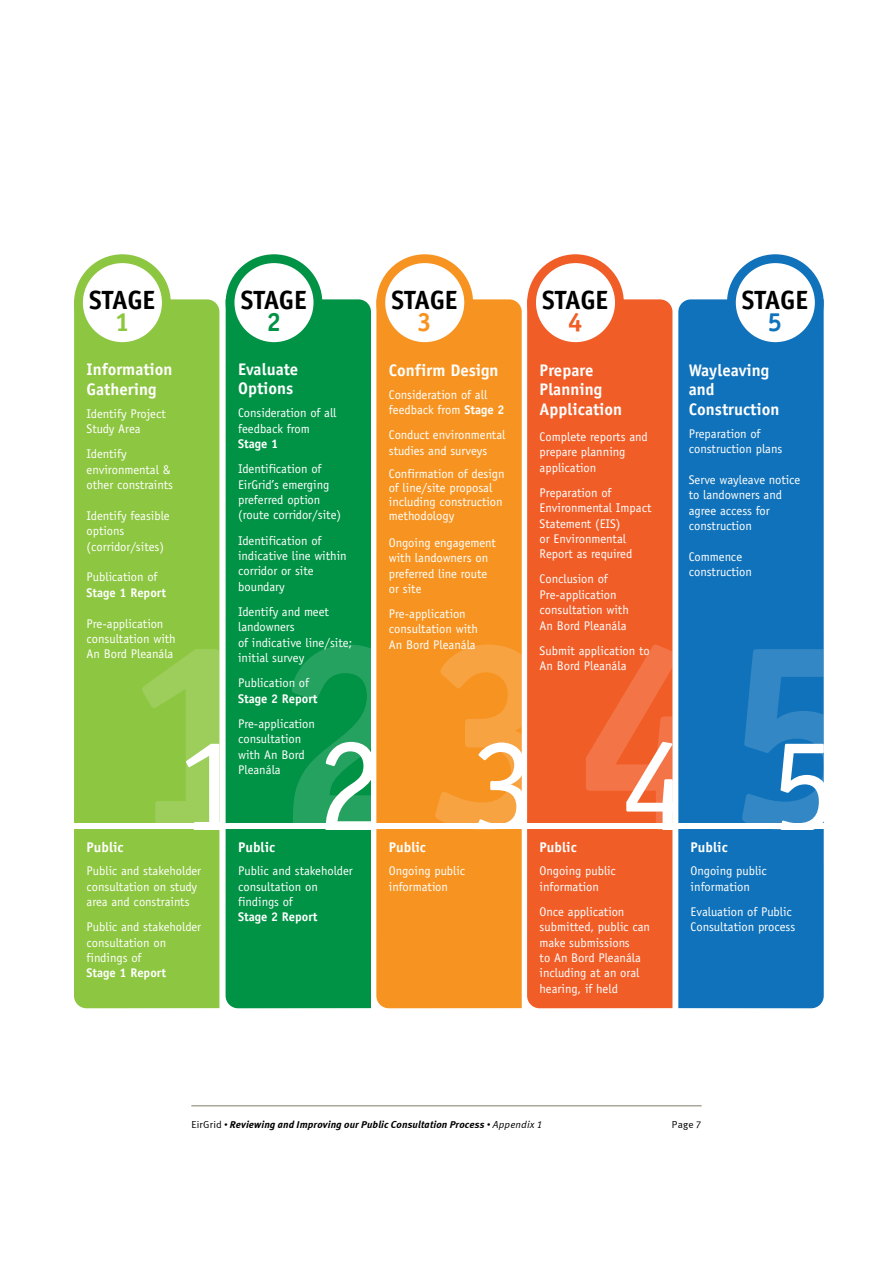
<style>
.page{position:relative;width:893px;height:1263px;background:#fff}
.page>*{position:absolute;margin:0;border:0;box-sizing:border-box;transform-origin:0 0}
.t1{font:700 264.3px "Officina Sans";color:#fff}
.t2{font:135.3px "Officina Sans";color:#fff}
.t3{font:700 26.4px "Officina Sans";letter-spacing:-.01em;color:#000}
.t4{font:700 26.4px "Officina Sans";color:#8dc640}
.t5{font:700 26.4px "Officina Sans";color:#009245}
.t6{font:700 26.4px "Officina Sans";color:#f79421}
.t7{font:700 26.4px "Officina Sans";color:#f15d27}
.t8{font:700 26.4px "Officina Sans";color:#1072ba}
.t9{font:700 16.8px/19.6px "Officina Sans";color:#fff}
.t10{font:700 14.1px "Officina Sans";color:#fff}
.t11{font:12.6px/15.5px "Officina Sans";color:#fff}
.t12{font:700 12.6px "Officina Sans";color:#fff}
.t13{font:italic 10.2px "Meta Bold LF";letter-spacing:.015em;color:#000}
.t14{font:10.2px "Meta Normal LF";color:#000}
.s1{font-weight:700}
.s2{font-family:"Meta Normal LF";font-style:normal}
.s3{font-size:7.2px}
.s4{font-family:"Meta Normal LF";font-size:7.2px}
.s5{font-family:"Meta Normal LF"}
</style>
<div class="page">
<hr style="left:191px;top:1105px;width:511px;height:1px;background:#857c67">
<div style="left:74px;top:299px;width:145px;height:709px;background:#8dc640"></div>
<div style="left:78px;top:259px;width:88px;height:88px;background:#fff;border-radius:50%"></div>
<div style="left:74px;top:254px;width:97px;height:97px;border:9px solid #8dc640;border-radius:50%"></div>
<div style="left:226px;top:299px;width:145px;height:709px;background:#009245"></div>
<div style="left:230px;top:259px;width:88px;height:88px;background:#fff;border-radius:50%"></div>
<div style="left:226px;top:254px;width:96px;height:97px;border:9px solid #009245;border-radius:50%"></div>
<div style="left:376px;top:299px;width:146px;height:709px;background:#f79421"></div>
<div style="left:381px;top:259px;width:88px;height:88px;background:#fff;border-radius:50%"></div>
<div style="left:376px;top:254px;width:97px;height:97px;border:9px solid #f79421;border-radius:50%"></div>
<div style="left:527px;top:299px;width:145px;height:709px;background:#f15d27"></div>
<div style="left:532px;top:259px;width:87px;height:88px;background:#fff;border-radius:50%"></div>
<div style="left:527px;top:254px;width:97px;height:97px;border:9px solid #f15d27;border-radius:50%"></div>
<div style="left:678px;top:299px;width:146px;height:709px;background:#1072ba"></div>
<div style="left:731px;top:259px;width:88px;height:88px;background:#fff;border-radius:50%"></div>
<div style="left:727px;top:254px;width:97px;height:97px;border:9px solid #1072ba;border-radius:50%"></div>
<div style="left:71px;top:823px;width:753px;height:6px;background:#fff"></div>
<svg style="left:780px;top:744px;width:44px;height:79px"></svg>
<h3 class="t3" style="left:89px;top:283px;width:68px">STAGE</h3>
<h3 class="t4" style="left:115px;top:305px;width:16px">1</h3>
<h3 class="t3" style="left:241px;top:283px;width:68px">STAGE</h3>
<h3 class="t5" style="left:266px;top:305px;width:16px">2</h3>
<h3 class="t3" style="left:391px;top:283px;width:68px">STAGE</h3>
<h3 class="t6" style="left:417px;top:305px;width:16px">3</h3>
<h3 class="t3" style="left:542px;top:283px;width:68px">STAGE</h3>
<h3 class="t7" style="left:568px;top:305px;width:16px">4</h3>
<h3 class="t3" style="left:742px;top:283px;width:68px">STAGE</h3>
<h3 class="t8" style="left:768px;top:305px;width:16px">5</h3>
<h3 class="t9" style="left:238px;top:359px;width:62px">Evaluate<br>Options</h3>
<p class="t11" style="left:238px;top:405px;width:100px">Consideration of all feedback from</p>
<p class="t12" style="left:238px;top:436px;width:42px">Stage 1</p>
<p class="t11" style="left:238px;top:461px;width:105px">Identification of<br>EirGrid’s emerging preferred option (route corridor/site)</p>
<p class="t11" style="left:238px;top:533px;width:110px">Identification of indicative line within corridor or site boundary</p>
<p class="t11" style="left:238px;top:604px;width:116px">Identify and meet landowners<br>of indicative line/site; initial survey</p>
<p class="t11" style="left:238px;top:675px;width:72px">Publication of</p>
<p class="t12" style="left:238px;top:690px;width:81px">Stage 2 Report</p>
<p class="t11" style="left:238px;top:716px;width:78px">Pre-application consultation with An Bord<br>Pleanála</p>
<h3 class="t9" style="left:87px;top:359px;width:88px">Information<br>Gathering</h3>
<p class="t11" style="left:87px;top:406px;width:81px">Identify Project<br>Study Area</p>
<p class="t11" style="left:87px;top:446px;width:88px">Identify environmental &amp; other constraints</p>
<p class="t11" style="left:87px;top:508px;width:85px">Identify feasible options (corridor/sites)</p>
<p class="t11" style="left:87px;top:569px;width:72px">Publication of</p>
<p class="t12" style="left:87px;top:585px;width:81px">Stage 1 Report</p>
<p class="t11" style="left:87px;top:616px;width:91px">Pre-application consultation with<br>An Bord Pleanála</p>
<h3 class="t9" style="left:389px;top:360px;width:111px">Confirm Design</h3>
<p class="t11" style="left:389px;top:387px;width:117px">Consideration of all feedback from <span class="s1">Stage 2</span></p>
<p class="t11" style="left:389px;top:427px;width:118px">Conduct environmental studies and surveys</p>
<p class="t11" style="left:389px;top:467px;width:117px;line-height:14px">Confirmation of design of line/site proposal including construction methodology</p>
<p class="t11" style="left:389px;top:535px;width:109px">Ongoing engagement with landowners on preferred line route or site</p>
<p class="t11" style="left:389px;top:606px;width:91px">Pre-application consultation with<br>An Bord Pleanála</p>
<h3 class="t9" style="left:689px;top:360px;width:92px">Wayleaving and<br>Construction</h3>
<p class="t11" style="left:689px;top:426px;width:95px">Preparation of construction plans</p>
<p class="t11" style="left:689px;top:472px;width:113px">Serve wayleave notice to landowners and agree access for construction</p>
<p class="t11" style="left:689px;top:549px;width:65px">Commence construction</p>
<h3 class="t9" style="left:540px;top:360px;width:84px">Prepare<br>Planning<br>Application</h3>
<p class="t11" style="left:540px;top:429px;width:110px">Complete reports and prepare planning application</p>
<p class="t11" style="left:540px;top:485px;width:113px">Preparation of<br>Environmental Impact<br>Statement (EIS)<br>or Environmental<br>Report as required</p>
<p class="t11" style="left:540px;top:571px;width:91px">Conclusion of<br>Pre-application consultation with<br>An Bord Pleanála</p>
<p class="t11" style="left:540px;top:643px;width:112px">Submit application to<br>An Bord Pleanála</p>
<h1 class="t1" style="left:120px;top:571px;width:753px">1 345</h1>
<h1 class="t1" style="left:271px;top:571px;width:148px">2</h1>
<h2 class="t2" style="left:176px;top:706px;width:515px">1234</h2>
<p class="t10" style="left:87px;top:838px;width:39px">Public</p>
<p class="t11" style="left:87px;top:863px;width:116px">Public and stakeholder consultation on study area and constraints</p>
<p class="t11" style="left:87px;top:919px;width:116px">Public and stakeholder consultation on findings of</p>
<p class="t12" style="left:87px;top:965px;width:81px">Stage 1 Report</p>
<p class="t10" style="left:238px;top:838px;width:39px">Public</p>
<p class="t11" style="left:238px;top:863px;width:116px">Public and stakeholder consultation on findings of</p>
<p class="t12" style="left:238px;top:909px;width:81px">Stage 2 Report</p>
<p class="t10" style="left:389px;top:838px;width:39px">Public</p>
<p class="t11" style="left:389px;top:863px;width:78px">Ongoing public information</p>
<p class="t10" style="left:540px;top:838px;width:39px">Public</p>
<p class="t11" style="left:540px;top:863px;width:78px">Ongoing public information</p>
<p class="t11" style="left:540px;top:904px;width:112px">Once application submitted, public can make submissions<br>to An Bord Pleanála including at an oral hearing, if held</p>
<p class="t10" style="left:691px;top:838px;width:39px">Public</p>
<p class="t11" style="left:691px;top:863px;width:78px">Ongoing public information</p>
<p class="t11" style="left:691px;top:904px;width:106px">Evaluation of Public<br>Consultation process</p>
<p class="t13" style="left:191px;top:1118px;width:352px"><span class="s2">EirGrid</span> <span class="s3">•</span> Reviewing and Improving our Public Consultation Process <span class="s4">•</span> <span class="s5">Appendix 1</span></p>
<p class="t14" style="left:672px;top:1118px;width:31px">Page 7</p>
</div>
